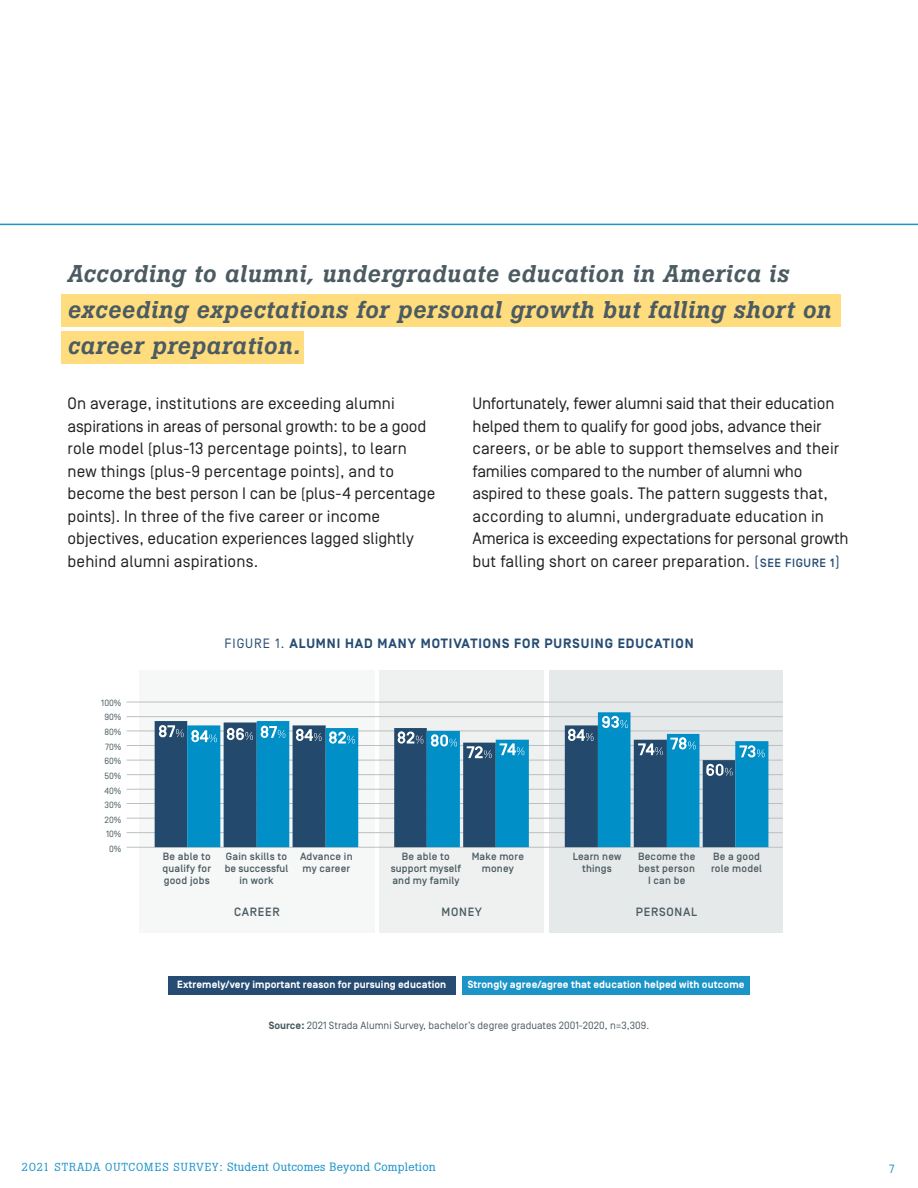
<style>
.page{position:relative;width:918px;height:1188px;background:#fff}
.page>*{position:absolute;margin:0;border:0;box-sizing:border-box;transform-origin:0 0}
.t1{font:italic 500 24px/36px "Boton";letter-spacing:.03em;color:#4b5b61}
.t2{font:16.5px/22.5px "Simplon Norm";color:#231f20}
.t3{font:700 13.5px "Simplon Norm";letter-spacing:.07em;color:#264c74}
.t4{font:12px "Boton";letter-spacing:.02em;color:#1c94c8}
.t5{font:500 12px "Simplon Norm";letter-spacing:.06em;color:#4b5b61}
.t6{font:12px "Simplon Norm";color:#1c94c8}
.t7{font:500 10.5px/12px "Simplon Norm";letter-spacing:.02em;color:#4b5b61;text-align:center}
.t8{font:700 10.5px "Simplon Norm";letter-spacing:.01em;color:#fff}
.t9{font:10.5px "Simplon Norm";color:#4b5b61}
.t10{font:9px/14.7px "Simplon Norm";color:#4b5b61;text-align:center}
.s1{color:#264c74}
.s2{font-weight:500;font-size:12px;color:#264c74}
.s3{font-weight:400}
.s4{font-weight:700}
.s5{font-size:11.7px}
</style>
<div class="page">
<div style="left:61px;top:331px;width:243px;height:33px;background:#ffdc7e"></div>
<hr style="left:0;top:224px;width:918px;height:1px;background:#1c94c8">
<div style="left:61px;top:295px;width:779px;height:32px;background:#ffdc7e"></div>
<div style="left:549px;top:670px;width:234px;height:262px;background:#e6e9ea"></div>
<div style="left:139px;top:670px;width:236px;height:262px;background:#f6f7f7"></div>
<div style="left:380px;top:670px;width:164px;height:262px;background:#eff1f1"></div>
<hr style="left:127px;top:702px;width:656px;height:1px;background:#bdbfbf">
<hr style="left:127px;top:716px;width:656px;height:1px;background:#bdbfbf">
<hr style="left:127px;top:731px;width:656px;height:1px;background:#bdbfbf">
<hr style="left:127px;top:745px;width:656px;height:1px;background:#bdbfbf">
<hr style="left:127px;top:760px;width:656px;height:1px;background:#bdbfbf">
<hr style="left:127px;top:774px;width:656px;height:1px;background:#bdbfbf">
<hr style="left:127px;top:789px;width:656px;height:1px;background:#bdbfbf">
<hr style="left:127px;top:803px;width:656px;height:1px;background:#bdbfbf">
<hr style="left:127px;top:818px;width:656px;height:1px;background:#bdbfbf">
<hr style="left:127px;top:832px;width:656px;height:1px;background:#bdbfbf">
<hr style="left:127px;top:847px;width:656px;height:1px;background:#bdbfbf">
<div style="left:155px;top:721px;width:32px;height:126px;background:#234a6c"></div>
<svg style="left:187px;top:712px;width:581px;height:135px"></svg>
<svg style="left:159px;top:725px;width:24px;height:12px"></svg>
<svg style="left:227px;top:728px;width:26px;height:12px"></svg>
<svg style="left:296px;top:729px;width:26px;height:12px"></svg>
<svg style="left:398px;top:731px;width:25px;height:13px"></svg>
<svg style="left:467px;top:746px;width:25px;height:12px"></svg>
<svg style="left:568px;top:729px;width:25px;height:12px"></svg>
<svg style="left:638px;top:743px;width:25px;height:12px"></svg>
<svg style="left:706px;top:764px;width:27px;height:12px"></svg>
<svg style="left:191px;top:730px;width:26px;height:12px"></svg>
<svg style="left:261px;top:726px;width:24px;height:12px"></svg>
<svg style="left:329px;top:731px;width:26px;height:13px"></svg>
<svg style="left:431px;top:734px;width:26px;height:13px"></svg>
<svg style="left:500px;top:743px;width:24px;height:12px"></svg>
<svg style="left:602px;top:716px;width:26px;height:12px"></svg>
<svg style="left:670px;top:737px;width:26px;height:13px"></svg>
<svg style="left:739px;top:745px;width:26px;height:13px"></svg>
<div style="left:168px;top:976px;width:288px;height:19px;background:#264c74"></div>
<div style="left:462px;top:976px;width:288px;height:19px;background:#1c94c8"></div>
<p class="t1" style="left:68px;top:255px;width:765px">According to alumni, undergraduate education in America is exceeding expectations for personal growth but falling short on career preparation.</p>
<p class="t2" style="left:68px;top:393px;width:369px">On average, institutions are exceeding alumni aspirations in areas of personal growth: to be a good role model (plus-13 percentage points), to learn new things (plus-9 percentage points), and to become the best person I can be (plus-4 percentage points). In three of the five career or income objectives, education experiences lagged slightly behind alumni aspirations.</p>
<p class="t2" style="left:472px;top:393px;width:378px">Unfortunately, fewer alumni said that their education helped them to qualify for good jobs, advance their careers, or be able to support themselves and their families compared to the number of alumni who aspired to these goals. The pattern suggests that, according to alumni, undergraduate education in America is exceeding expectations for personal growth but falling short on career preparation. <span class="s1">(</span><span class="s2">SEE FIGURE 1</span><span class="s1">)</span></p>
<p class="t10" style="left:101px;top:695px;width:22px">100%<br>90%</p>
<p class="t10" style="left:104px;top:725px;width:19px">80%</p>
<p class="t10" style="left:105px;top:739px;width:18px">70%</p>
<p class="t10" style="left:104px;top:754px;width:19px">60%</p>
<p class="t10" style="left:105px;top:769px;width:18px">50%</p>
<p class="t10" style="left:105px;top:783px;width:18px">40%</p>
<p class="t10" style="left:105px;top:798px;width:18px">30%</p>
<p class="t10" style="left:105px;top:812px;width:18px">20%</p>
<p class="t10" style="left:106px;top:827px;width:17px">10%</p>
<p class="t10" style="left:109px;top:842px;width:14px">0%</p>
<p class="t3" style="left:224px;top:636px;width:471px"><span class="s3">FIGURE 1.</span> ALUMNI HAD MANY MOTIVATIONS FOR PURSUING EDUCATION</p>
<p class="t7" style="left:163px;top:851px;width:50px;text-align:justify">Be able to qualify for good jobs</p>
<p class="t7" style="left:225px;top:851px;width:65px">Gain skills to be successful in work</p>
<p class="t7" style="left:300px;top:851px;width:54px;text-align:left">Advance in my career</p>
<p class="t7" style="left:573px;top:851px;width:50px">Learn new things</p>
<p class="t7" style="left:638px;top:851px;width:59px">Become the best person<br>I can be</p>
<p class="t7" style="left:711px;top:851px;width:52px;text-align:left">Be a good role model</p>
<p class="t7" style="left:391px;top:851px;width:72px">Be able to support myself and my family</p>
<p class="t7" style="left:472px;top:851px;width:54px">Make more money</p>
<p class="t5" style="left:442px;top:905px;width:42px">MONEY</p>
<p class="t5" style="left:636px;top:905px;width:63px">PERSONAL</p>
<p class="t5" style="left:234px;top:905px;width:47px">CAREER</p>
<p class="t8" style="left:177px;top:978px;width:271px">Extremely/very important reason for pursuing education</p>
<p class="t8" style="left:468px;top:978px;width:278px">Strongly agree/agree that education helped with outcome</p>
<p class="t9" style="left:269px;top:1020px;width:382px"><span class="s4">Source:</span> 2021 Strada Alumni Survey, bachelor’s degree graduates 2001-2020, n=3,309.</p>
<p class="t4" style="left:22px;top:1160px;width:416px"><span class="s5">2021 STRADA OUTCOMES SURVEY:</span> Student Outcomes Beyond Completion</p>
<p class="t6" style="left:889px;top:1162px;width:7px">7</p>
</div>
